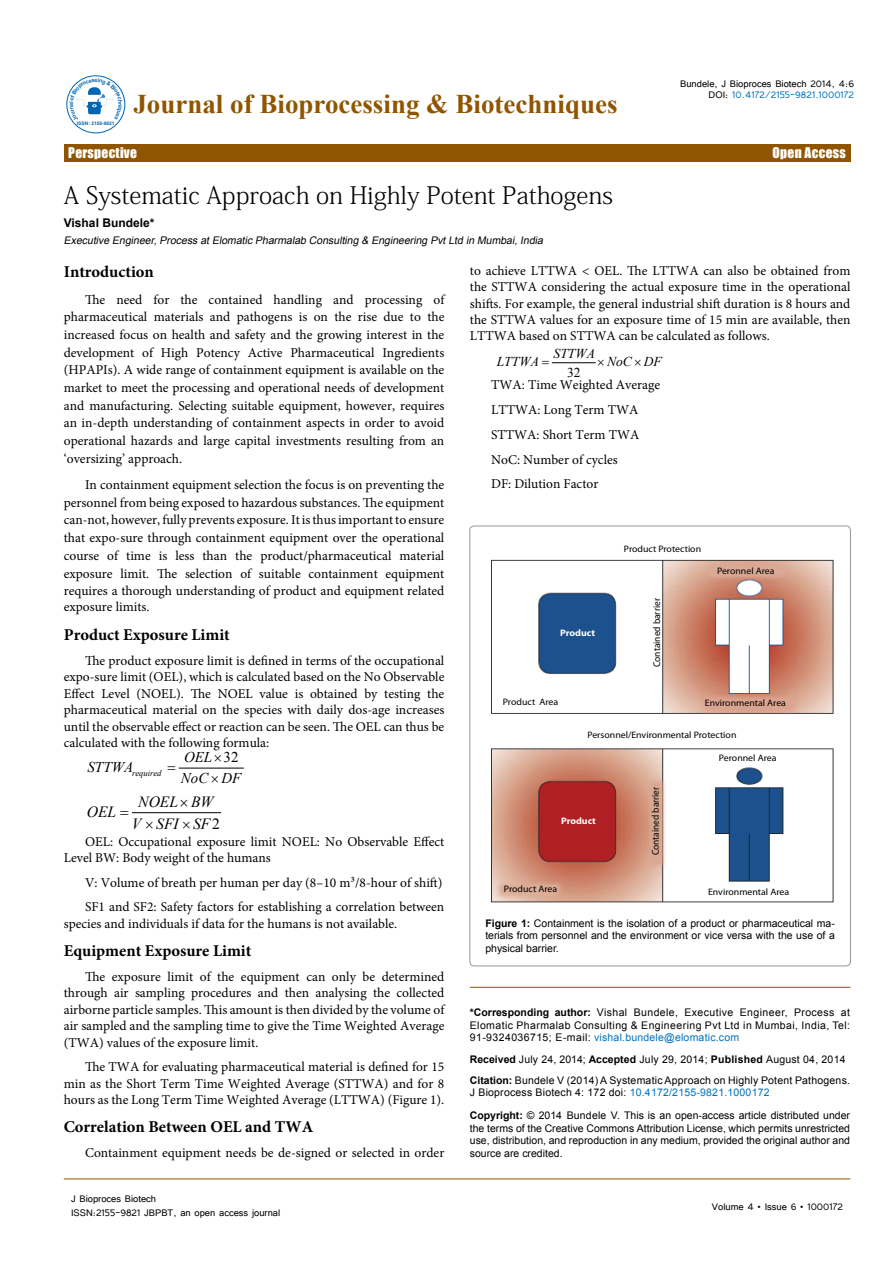
<style>
.page{position:relative;width:893px;height:1263px;background:#fff}
.page>*{position:absolute;margin:0;border:0;box-sizing:border-box;transform-origin:0 0}
.t1{font:700 27px "Times New Roman";color:#905501}
.t2{font:24px "Adobe Fangsong Std";color:#000}
.t3{font:700 16.5px "Minion Pro";color:#000}
.t4{font:italic 15.6px "Times New Roman";color:#000}
.t5{font:italic 14.85px "Times New Roman";color:#000}
.t6{font:14.85px "Times New Roman";color:#000}
.t7{font:13.5px/17.7px "Minion Pro";color:#000;text-align:justify}
.t8{font:13.5px "Impact";letter-spacing:.02em;color:#fff}
.t9{font:italic 13.5px "Times New Roman";letter-spacing:.005em;color:#000}
.t10{font:13.5px "Times New Roman";color:#000}
.t11{font:12px/11.1px "Tunga";color:#000;text-align:right}
.t12{font:700 12px "Arial";color:#000}
.t13{font:10.5px/12.6px "Arial";letter-spacing:.02em;color:#000;text-align:justify}
.t14{font:italic 10.5px "Arial";color:#000}
.t15{font:9.9px "Myriad Pro";color:#000;scale:.95 1}
.t16{font:9.45px "Myriad Pro";color:#000;scale:1.05 1}
.t17{font:700 9.45px "Myriad Pro";color:#fff;scale:1.05 1}
.t18{font:italic 8.55px "Times New Roman";color:#000}
.t19{font:700 4.8px "Arial";color:#0066b3}
.s1{color:#0072bc}
.s2{font-style:normal}
.s3{font-weight:700}
</style>
<div class="page">
<div style="left:64px;top:144px;width:786px;height:17px;background:#905501"></div>
<hr style="left:64px;top:1179px;width:786px;height:1px;background:#905501">
<hr style="left:470px;top:987px;width:380px;height:1px;background:#905501">
<hr style="left:179px;top:768px;width:64px;height:1px;background:#000">
<hr style="left:132px;top:812px;width:89px;height:1px;background:#000">
<hr style="left:552px;top:362px;width:43px;height:1px;background:#000">
<img style="left:491px;top:559px;width:343px;height:344px">
<img style="left:601px;top:744px;width:111px;height:159px">
<img style="left:491px;top:837px;width:117px;height:66px">
<img style="left:660px;top:559px;width:173px;height:65px">
<img style="left:655px;top:651px;width:179px;height:107px">
<div style="left:639px;top:592px;width:22px;height:99px;background:#fff"></div>
<div style="left:556px;top:814px;width:46px;height:15px;background:#af2024"></div>
<div style="left:708px;top:752px;width:79px;height:13px;background:#fff"></div>
<div style="left:703px;top:886px;width:93px;height:14px;background:#fff"></div>
<div style="left:582px;top:725px;width:168px;height:19px;background:#fff"></div>
<div style="left:498px;top:691px;width:65px;height:19px;background:#fff"></div>
<div style="left:555px;top:626px;width:46px;height:15px;background:#1c518e"></div>
<div style="left:67px;top:76px;width:58px;height:57px;border:1px solid #0066b3;border-radius:50%"></div>
<svg style="left:69px;top:78px;width:53px;height:43px"></svg>
<p class="t19" style="left:77px;top:120px;width:39px">ISSN: 2155-9821</p>
<h1 class="t1" style="left:133px;top:86px;width:486px">Journal of Bioprocessing &amp; Biotechniques</h1>
<p class="t11" style="left:680px;top:77px;width:175px">Bundele, J Bioproces Biotech 2014, 4:6<br>DOI: <span class="s1">10.4172/2155-9821.1000172</span></p>
<p class="t8" style="left:68px;top:142px;width:70px">Perspective</p>
<p class="t8" style="left:773px;top:142px;width:75px">Open Access</p>
<h2 class="t2" style="left:64px;top:181px;width:551px">A Systematic Approach on Highly Potent Pathogens</h2>
<p class="t12" style="left:64px;top:215px;width:92px">Vishal Bundele*</p>
<p class="t14" style="left:64px;top:233px;width:483px">Executive Engineer,Process atElomatic Pharmalab Consulting &amp; Engineering PvtLtd in Mumbai,India</p>
<p class="t3" style="left:64px;top:260px;width:92px">Introduction</p>
<p class="t7" style="left:64px;top:290px;width:382px;text-indent:21px">The need for the contained handling and processing of pharmaceutical materials and pathogens is on the rise due to the increased focus on health and safety and the growing interest in the development of High Potency Active Pharmaceutical Ingredients (HPAPIs). A wide range of containment equipment is available on the market to meet the processing and operational needs of development and manufacturing. Selecting suitable equipment, however, requires an in-depth understanding of containment aspects in order to avoid operational hazards and large capital investments resulting from an ‘oversizing’ approach.</p>
<p class="t7" style="left:64px;top:476px;width:382px;text-indent:21px">In containment equipment selection the focus is on preventing the personnel from being exposed to hazardous substances. The equipment can-not, however, fully prevents exposure. It is thus important to ensure that expo-sure through containment equipment over the operational course of time is less than the product/pharmaceutical material exposure limit. The selection of suitable containment equipment requires a thorough understanding of product and equipment related</p>
<p class="t7" style="left:64px;top:598px;width:87px">exposure limits.</p>
<p class="t3" style="left:64px;top:623px;width:168px">Product Exposure Limit</p>
<p class="t7" style="left:64px;top:652px;width:382px;line-height:16.5px;text-indent:21px">The product exposure limit is defined in terms of the occupational expo-sure limit (OEL), which is calculated based on the No Observable Effect Level (NOEL). The NOEL value is obtained by testing the pharmaceutical material on the species with daily dos-age increases until the observable effect or reaction can be seen. The OEL can thus be calculated with the following formula:</p>
<p class="t6" style="left:224px;top:747px;width:16px">32</p>
<p class="t18" style="left:132px;top:767px;width:31px">required</p>
<p class="t7" style="left:470px;top:263px;width:382px;line-height:16.2px">to achieve LTTWA &lt; OEL. The LTTWA can also be obtained from the STTWA considering the actual exposure time in the operational shifts. For example, the general industrial shift duration is 8 hours and the STTWA values for an exposure time of 15 min are available, then LTTWA based on STTWA can be calculated as follows.</p>
<p class="t10" style="left:567px;top:363px;width:15px">32</p>
<p class="t9" style="left:554px;top:344px;width:43px">STTWA</p>
<p class="t9" style="left:497px;top:352px;width:44px">LTTWA</p>
<p class="t9" style="left:607px;top:352px;width:56px">NoC DF</p>
<p class="t7" style="left:491px;top:373px;width:171px;line-height:24.8px;text-align:left">TWA: Time Weighted Average<br>LTTWA: Long Term TWA<br>STTWA: Short Term TWA<br>NoC: Number of cycles<br>DF: Dilution Factor</p>
<p class="t16" style="left:624px;top:542px;width:75px">Product Protection</p>
<p class="t16" style="left:717px;top:565px;width:56px">Peronnel Area</p>
<p class="t15" style="left:651px;top:667px;width:74px;rotate:-90deg">Contained barrier</p>
<p class="t17" style="left:560px;top:626px;width:35px">Product</p>
<p class="t16" style="left:503px;top:696px;width:54px">Product Area</p>
<p class="t16" style="left:705px;top:697px;width:79px">Environmental Area</p>
<p class="t16" style="left:587px;top:729px;width:143px">Personnel/Environmental Protection</p>
<p class="t5" style="left:184px;top:747px;width:30px">OEL</p>
<p class="t16" style="left:719px;top:752px;width:56px">Peronnel Area</p>
<p class="t5" style="left:88px;top:757px;width:47px">STTWA</p>
<p class="t5" style="left:181px;top:768px;width:62px">NoC DF</p>
<p class="t4" style="left:132px;top:813px;width:90px">V SFI SF<span class="s2">2</span></p>
<p class="t15" style="left:649px;top:855px;width:74px;rotate:-90deg">Contained barrier</p>
<p class="t4" style="left:138px;top:791px;width:77px">NOEL BW</p>
<p class="t4" style="left:87px;top:801px;width:31px">OEL</p>
<p class="t7" style="left:64px;top:833px;width:382px;line-height:16.2px;text-indent:21px">OEL: Occupational exposure limit NOEL: No Observable Effect<br>Level BW: Body weight of the humans</p>
<p class="t7" style="left:85px;top:870px;width:361px;line-height:24.8px">V: Volume of breath per human per day (8–10 m³/8-hour of shift)<br>SF1 and SF2: Safety factors for establishing a correlation between</p>
<p class="t7" style="left:64px;top:914px;width:335px">species and individuals if data for the humans is not available.</p>
<p class="t3" style="left:64px;top:939px;width:189px">Equipment Exposure Limit</p>
<p class="t7" style="left:64px;top:968px;width:382px;line-height:16.4px;text-indent:21px">The exposure limit of the equipment can only be determined through air sampling procedures and then analysing the collected airborne particle samples. This amount is then divided by the volume of air sampled and the sampling time to give the Time Weighted Average (TWA) values of the exposure limit.</p>
<p class="t7" style="left:64px;top:1059px;width:382px;line-height:16.2px;text-indent:21px">The TWA for evaluating pharmaceutical material is defined for 15 min as the Short Term Time Weighted Average (STTWA) and for 8 hours as the Long Term Time Weighted Average (LTTWA) (Figure 1).</p>
<p class="t3" style="left:64px;top:1115px;width:251px">Correlation Between OEL and TWA</p>
<p class="t7" style="left:85px;top:1144px;width:361px">Containment equipment needs be de-signed or selected in order</p>
<p class="t17" style="left:561px;top:815px;width:35px">Product</p>
<p class="t16" style="left:504px;top:882px;width:52px">Product Area</p>
<p class="t16" style="left:708px;top:886px;width:79px">Environmental Area</p>
<p class="t13" style="left:485px;top:917px;width:351px"><span class="s3">Figure 1:</span> Containment is the isolation of a product or pharmaceutical ma&shy;terials from personnel and the environment or vice versa with the use of a physical barrier.</p>
<p class="t13" style="left:470px;top:1006px;width:382px"><span class="s3">*Corresponding author:</span> Vishal Bundele, Executive Engineer, Process at Elomatic Pharmalab Consulting &amp; Engineering Pvt Ltd in Mumbai, India, Tel:<br>91-9324036715; E-mail: <span class="s1">vishal.bundele@elomatic.com</span></p>
<p class="t13" style="left:470px;top:1048px;width:382px;line-height:21.1px"><span class="s3">Received</span> July 24, 2014; <span class="s3">Accepted</span> July 29, 2014; <span class="s3">Published</span> August 04, 2014<br><span class="s3">Citation:</span> Bundele V (2014) A Systematic Approach on Highly Potent Pathogens.</p>
<p class="t13" style="left:470px;top:1081px;width:382px;line-height:23px">J Bioprocess Biotech 4: 172 doi: <span class="s1">10.4172/2155-9821.1000172<br></span><span class="s3">Copyright:</span> © 2014 Bundele V. This is an open-access article distributed under</p>
<p class="t13" style="left:470px;top:1122px;width:382px">the terms of the Creative Commons Attribution License, which permits unrestricted use, distribution, and reproduction in any medium, provided the original author and source are credited.</p>
<p class="t11" style="left:71px;top:1190px;width:211px;line-height:14.4px;text-align:left">J Bioproces Biotech<br>ISSN:2155-9821 JBPBT, an open access journal</p>
<p class="t11" style="left:712px;top:1200px;width:132px">Volume 4 • Issue 6 • 1000172</p>
</div>
